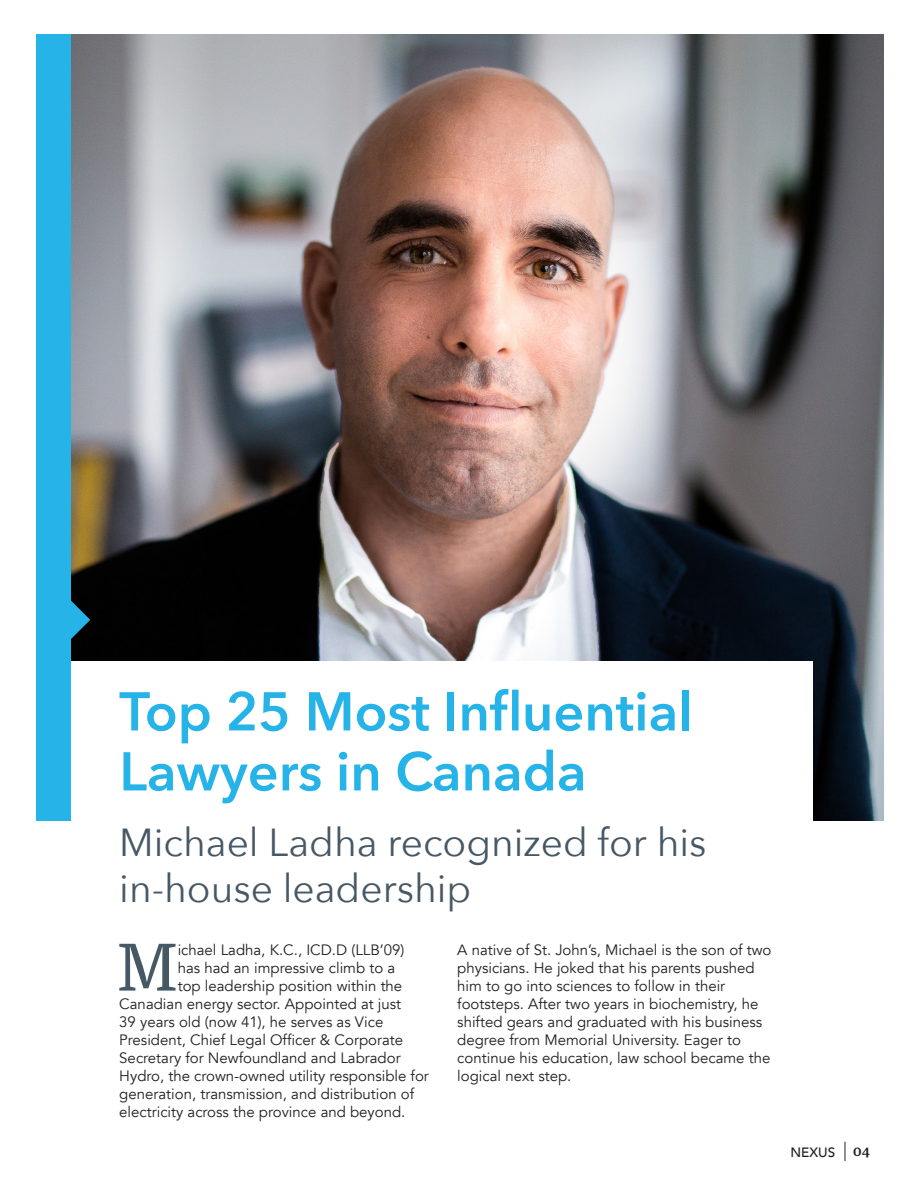
<style>
.page{position:relative;width:918px;height:1188px;background:#fff}
.page>*{position:absolute;margin:0;border:0;box-sizing:border-box;transform-origin:0 0}
.t1{font:64.95px "Guardian Text Egyp";color:#475865}
.t2{font:600 54px/60px "Avenir Next";color:#26b3e8}
.t3{font:39px/46.8px "Avenir Next";color:#475865}
.t4{font:15px/18px "Avenir";color:#231f20}
.t5{font:500 13.5px "Avenir";color:#231f20}
.t6{font:500 13.5px "Guardian Text Egyp";color:#231f20}
</style>
<div class="page">
<img style="left:71px;top:34px;width:812px;height:787px">
<svg style="left:845px;top:1142px;width:1px;height:19px"></svg>
<div style="left:71px;top:662px;width:742px;height:252px;background:#fff"></div>
<div style="left:36px;top:34px;width:35px;height:787px;background:#26b3e8"></div>
<svg style="left:71px;top:600px;width:19px;height:39px"></svg>
<p class="t2" style="left:119px;top:680px;width:575px">Top 25 Most Influential<br>Lawyers in Canada</p>
<p class="t3" style="left:119px;top:817px;width:589px">Michael Ladha recognized for his in-house leadership</p>
<p class="t1" style="left:117px;top:913px;width:62px">M</p>
<p class="t4" style="left:178px;top:941px;width:228px">ichael Ladha, K.C., ICD.D (LLB’09)</p>
<p class="t4" style="left:178px;top:959px;width:219px">has had an impressive climb to a</p>
<p class="t4" style="left:178px;top:977px;width:226px">top leadership position within the</p>
<p class="t4" style="left:119px;top:995px;width:283px">Canadian energy sector. Appointed at just</p>
<p class="t4" style="left:119px;top:1013px;width:266px">39 years old (now 41), he serves as Vice</p>
<p class="t4" style="left:119px;top:1031px;width:285px">President, Chief Legal Officer &amp; Corporate</p>
<p class="t4" style="left:119px;top:1049px;width:283px">Secretary for Newfoundland and Labrador</p>
<p class="t4" style="left:119px;top:1067px;width:311px">Hydro, the crown-owned utility responsible for</p>
<p class="t4" style="left:119px;top:1085px;width:296px">generation, transmission, and distribution of</p>
<p class="t4" style="left:119px;top:1103px;width:288px">electricity across the province and beyond.</p>
<p class="t4" style="left:457px;top:941px;width:316px">A native of St. John’s, Michael is the son of two physicians. He joked that his parents pushed him to go into sciences to follow in their footsteps. After two years in biochemistry, he shifted gears and graduated with his business degree from Memorial University. Eager to continue his education, law school became the logical next step.</p>
<p class="t5" style="left:791px;top:1140px;width:46px">NEXUS</p>
<p class="t6" style="left:853px;top:1140px;width:18px">04</p>
</div>
